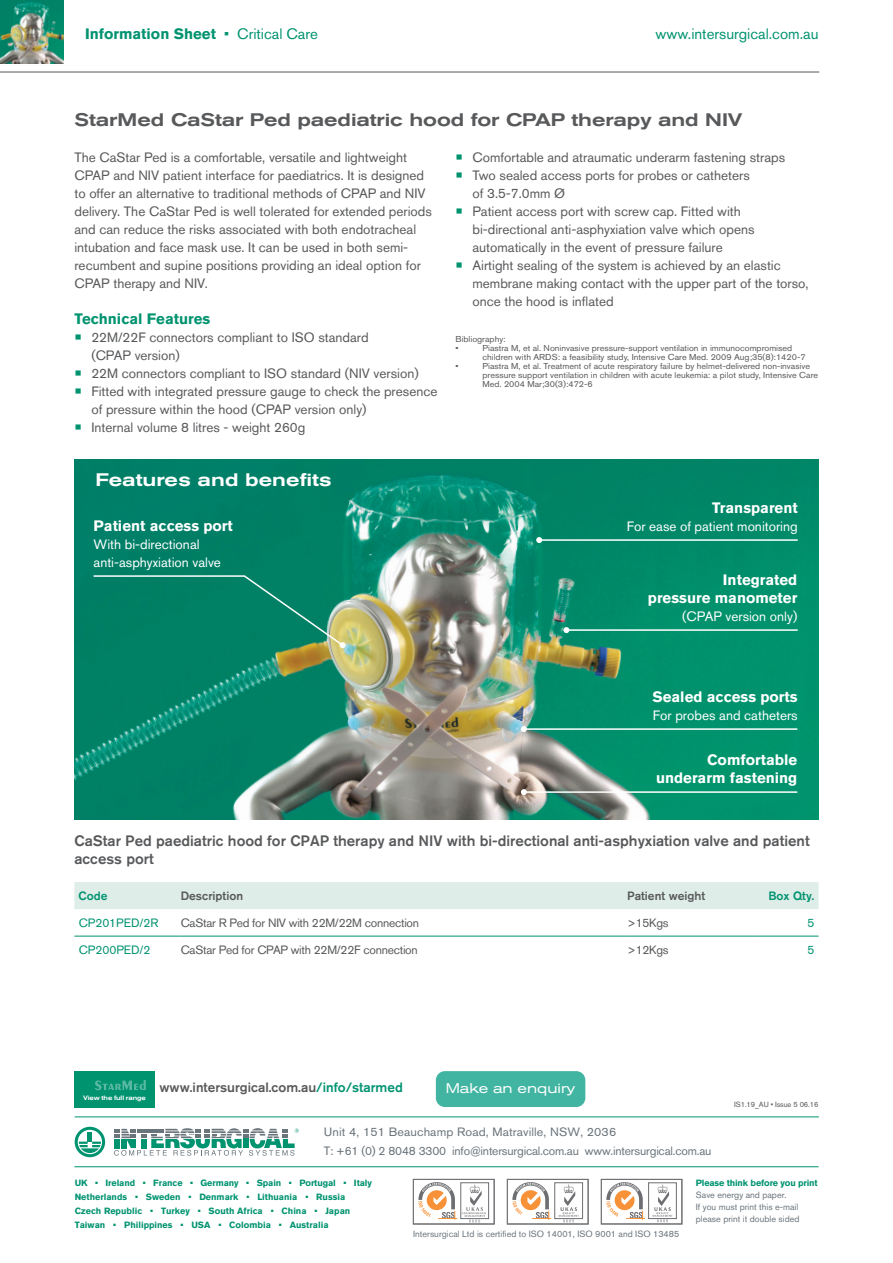
<style>
.page{position:relative;width:893px;height:1263px;background:#fff}
.page>*{position:absolute;margin:0;border:0;box-sizing:border-box;transform-origin:0 0}
.t1{font:500 expanded 18px "Akzidenz Grotesk BQ";letter-spacing:-.005em;color:#58595b}
.t2{font:500 expanded 18px "Akzidenz Grotesk BQ";color:#fff}
.t3{font:500 15px/18px "Akzidenz Grotesk BQ";color:#58595b}
.t4{font:700 15px/18px "Akzidenz Grotesk BQ";color:#fff;text-align:right}
.t5{font:700 15px "Akzidenz Grotesk BQ";color:#009370}
.t6{font:15px "Akzidenz Grotesk BQ";color:#009370}
.t7{font:expanded 13.95px "Akzidenz Grotesk Pro";color:#fff}
.t8{font:13.5px/18px "Akzidenz Grotesk BQ";color:#58595b}
.t9{font:13.5px/18px "Akzidenz Grotesk BQ";color:#fff}
.t10{font:500 13.5px "Akzidenz Grotesk BQ";color:#58595b}
.t11{font:12px/18.3px "Akzidenz Grotesk Pro";letter-spacing:-.015em;color:#6a747b;scale:1.04 1}
.t12{font:12px "Akzidenz Grotesk BQ";letter-spacing:-.02em;color:#58595b}
.t13{font:500 12px "Akzidenz Grotesk BQ";color:#58595b}
.t14{font:12px "Akzidenz Grotesk BQ";color:#009370}
.t15{font:500 12px "Akzidenz Grotesk BQ";color:#009370}
.t16{font:700 9px/14px "Akzidenz Grotesk Pro";color:#009370}
.t17{font:9px/12px "Akzidenz Grotesk Pro";color:#6a747b}
.t18{font:8.55px/9px "Akzidenz Grotesk BQ";color:#58595b;scale:1.05 1}
.t19{font:7.5px "Akzidenz Grotesk BQ";letter-spacing:-.01em;color:#58595b}
.t20{font:500 expanded 6.3px "Akzidenz Grotesk BQ";letter-spacing:-.015em;color:#fff;scale:.94 1}
.s1{font-weight:400}
.s2{font-size:22.5px;color:#009370}
.s3{color:#009370}
</style>
<div class="page">
<hr style="left:0;top:72px;width:819px;height:1px;background:#58595b">
<img style="left:0;top:0;width:64px;height:63px">
<svg style="left:606px;top:1182px;width:71px;height:40px"></svg>
<div style="left:601px;top:1179px;width:81px;height:45px;border:1px solid #6d6e71"></div>
<svg style="left:418px;top:1182px;width:72px;height:40px"></svg>
<div style="left:413px;top:1179px;width:81px;height:45px;border:1px solid #6d6e71"></div>
<svg style="left:512px;top:1182px;width:72px;height:40px"></svg>
<div style="left:507px;top:1179px;width:81px;height:45px;border:1px solid #6d6e71"></div>
<svg style="left:114px;top:1128px;width:185px;height:28px"></svg>
<svg style="left:75px;top:1127px;width:30px;height:30px"></svg>
<hr style="left:75px;top:1116px;width:744px;height:1px;background:#009370">
<hr style="left:74px;top:1166px;width:745px;height:1px;background:#009370">
<img style="left:74px;top:459px;width:744px;height:360px">
<hr style="left:539px;top:539px;width:259px;height:2px;background:#fff">
<svg style="left:536px;top:537px;width:6px;height:6px"></svg>
<hr style="left:524px;top:791px;width:273px;height:2px;background:#fff">
<svg style="left:521px;top:789px;width:6px;height:6px"></svg>
<hr style="left:524px;top:728px;width:273px;height:2px;background:#fff">
<svg style="left:521px;top:726px;width:6px;height:6px"></svg>
<svg style="left:92px;top:575px;width:254px;height:73px;background:#0e8568"></svg>
<hr style="left:566px;top:629px;width:232px;height:2px;background:#fff">
<svg style="left:563px;top:627px;width:6px;height:6px"></svg>
<div style="left:74px;top:882px;width:744px;height:27px;background:#deede8"></div>
<hr style="left:74px;top:936px;width:107px;height:1px;background:#009370">
<hr style="left:181px;top:936px;width:446px;height:1px;background:#009370">
<hr style="left:627px;top:936px;width:128px;height:1px;background:#009370">
<hr style="left:755px;top:936px;width:63px;height:1px;background:#009370">
<div style="left:74px;top:1071px;width:80px;height:36px;background:#009370"></div>
<svg style="left:95px;top:1080px;width:51px;height:10px"></svg>
<div style="left:436px;top:1071px;width:149px;height:36px;background:#42b5a2;border-radius:9px"></div>
<p class="t5" style="left:85px;top:25px;width:234px">Information Sheet <span class="s1">• Critical Care</span></p>
<p class="t6" style="left:656px;top:25px;width:164px">www.intersurgical.com.au</p>
<h1 class="t1" style="left:74px;top:109px;width:670px">StarMed CaStar Ped paediatric hood for CPAP therapy and NIV</h1>
<p class="t8" style="left:74px;top:148px;width:359px">The CaStar Ped is a comfortable, versatile and lightweight CPAP and NIV patient interface for paediatrics. It is designed to offer an alternative to traditional methods of CPAP and NIV delivery. The CaStar Ped is well tolerated for extended periods and can reduce the risks associated with both endotracheal intubation and face mask use. It can be used in both semi&shy;recumbent and supine positions providing an ideal option for CPAP therapy and NIV.</p>
<p class="t5" style="left:74px;top:310px;width:137px">Technical Features</p>
<p class="t8" style="left:91px;top:328px;width:279px;text-indent:-17px"><span class="s2">•</span> 22M/22F connectors compliant to ISO standard (CPAP version)</p>
<p class="t8" style="left:74px;top:364px;width:346px"><span class="s2">•</span> 22M connectors compliant to ISO standard (NIV version)</p>
<p class="t8" style="left:91px;top:382px;width:348px;text-indent:-17px"><span class="s2">•</span> Fitted with integrated pressure gauge to check the presence of pressure within the hood (CPAP version only)</p>
<p class="t8" style="left:74px;top:418px;width:232px"><span class="s2">•</span> Internal volume 8 litres - weight 260g</p>
<p class="t8" style="left:455px;top:148px;width:331px"><span class="s2">•</span> Comfortable and atraumatic underarm fastening straps</p>
<p class="t8" style="left:472px;top:166px;width:279px;text-indent:-17px"><span class="s2">•</span> Two sealed access ports for probes or catheters of 3.5-7.0mm Ø</p>
<p class="t8" style="left:472px;top:202px;width:284px;text-indent:-17px"><span class="s2">•</span> Patient access port with screw cap. Fitted with bi-directional anti-asphyxiation valve which opens automatically in the event of pressure failure</p>
<p class="t8" style="left:472px;top:256px;width:338px;text-indent:-17px"><span class="s2">•</span> Airtight sealing of the system is achieved by an elastic membrane making contact with the upper part of the torso, once the hood is inflated</p>
<p class="t18" style="left:455px;top:334px;width:49px">Bibliography: •</p>
<p class="t18" style="left:482px;top:343px;width:309px">Piastra M, et al. Noninvasive pressure-support ventilation in immunocompromised children with ARDS: a feasibility study, Intensive Care Med. 2009 Aug;35(8):1420-7</p>
<p class="t18" style="left:455px;top:361px;width:4px">•</p>
<p class="t18" style="left:482px;top:361px;width:321px">Piastra M, et al. Treatment of acute respiratory failure by helmet-delivered non-invasive pressure support ventilation in children with acute leukemia: a pilot study, Intensive Care<br>Med. 2004 Mar;30(3):472-6</p>
<h1 class="t2" style="left:96px;top:469px;width:237px">Features and benefits</h1>
<p class="t4" style="left:94px;top:517px;width:141px">Patient access port</p>
<p class="t9" style="left:94px;top:535px;width:129px">With bi-directional anti-asphyxiation valve</p>
<p class="t4" style="left:712px;top:499px;width:87px">Transparent</p>
<p class="t9" style="left:627px;top:517px;width:172px">For ease of patient monitoring</p>
<p class="t4" style="left:648px;top:571px;width:151px">Integrated<br>pressure manometer</p>
<p class="t9" style="left:682px;top:607px;width:117px">(CPAP version only)</p>
<p class="t4" style="left:652px;top:688px;width:147px">Sealed access ports</p>
<p class="t9" style="left:653px;top:706px;width:146px">For probes and catheters</p>
<p class="t4" style="left:656px;top:751px;width:143px">Comfortable underarm fastening</p>
<p class="t3" style="left:74px;top:831px;width:737px">CaStar Ped paediatric hood for CPAP therapy and NIV with bi-directional anti-asphyxiation valve and patient access port</p>
<p class="t15" style="left:79px;top:888px;width:30px">Code</p>
<p class="t13" style="left:181px;top:888px;width:64px">Description</p>
<p class="t13" style="left:627px;top:888px;width:79px">Patient weight</p>
<p class="t15" style="left:768px;top:888px;width:47px">Box Qty.</p>
<p class="t14" style="left:79px;top:916px;width:81px">CP201PED/2R</p>
<p class="t12" style="left:181px;top:916px;width:240px">CaStar R Ped for NIV with 22M/22M connection</p>
<p class="t12" style="left:627px;top:916px;width:43px">&gt;15Kgs</p>
<p class="t14" style="left:807px;top:916px;width:8px">5</p>
<p class="t14" style="left:79px;top:943px;width:73px">CP200PED/2</p>
<p class="t12" style="left:181px;top:943px;width:239px">CaStar Ped for CPAP with 22M/22F connection</p>
<p class="t12" style="left:627px;top:943px;width:43px">&gt;12Kgs</p>
<p class="t14" style="left:807px;top:943px;width:8px">5</p>
<p class="t20" style="left:83px;top:1094px;width:68px">View the full range</p>
<p class="t10" style="left:159px;top:1078px;width:245px">www.intersurgical.com.au<span class="s3">/info/starmed</span></p>
<p class="t7" style="left:446px;top:1079px;width:131px">Make an enquiry</p>
<p class="t11" style="left:324px;top:1123px;width:374px">Unit 4, 151 Beauchamp Road, Matraville, NSW, 2036<br>T: +61 (0) 2 8048 3300 info@intersurgical.com.au www.intersurgical.com.au</p>
<p class="t19" style="left:734px;top:1100px;width:86px">IS1.19_AU • Issue 5 06.16</p>
<p class="t16" style="left:75px;top:1175px;width:299px">UK • Ireland • France • Germany • Spain • Portugal • Italy Netherlands • Sweden • Denmark • Lithuania • Russia Czech Republic • Turkey • South Africa • China • Japan Taiwan • Philippines • USA • Colombia • Australia</p>
<p class="t17" style="left:413px;top:1228px;width:268px">Intersurgical Ltd is certified to ISO 14001, ISO 9001 and ISO 13485</p>
<p class="t16" style="left:696px;top:1176px;width:123px">Please think before you print</p>
<p class="t17" style="left:696px;top:1189px;width:105px">Save energy and paper.<br>If you must print this e-mail please print it double sided</p>
</div>
